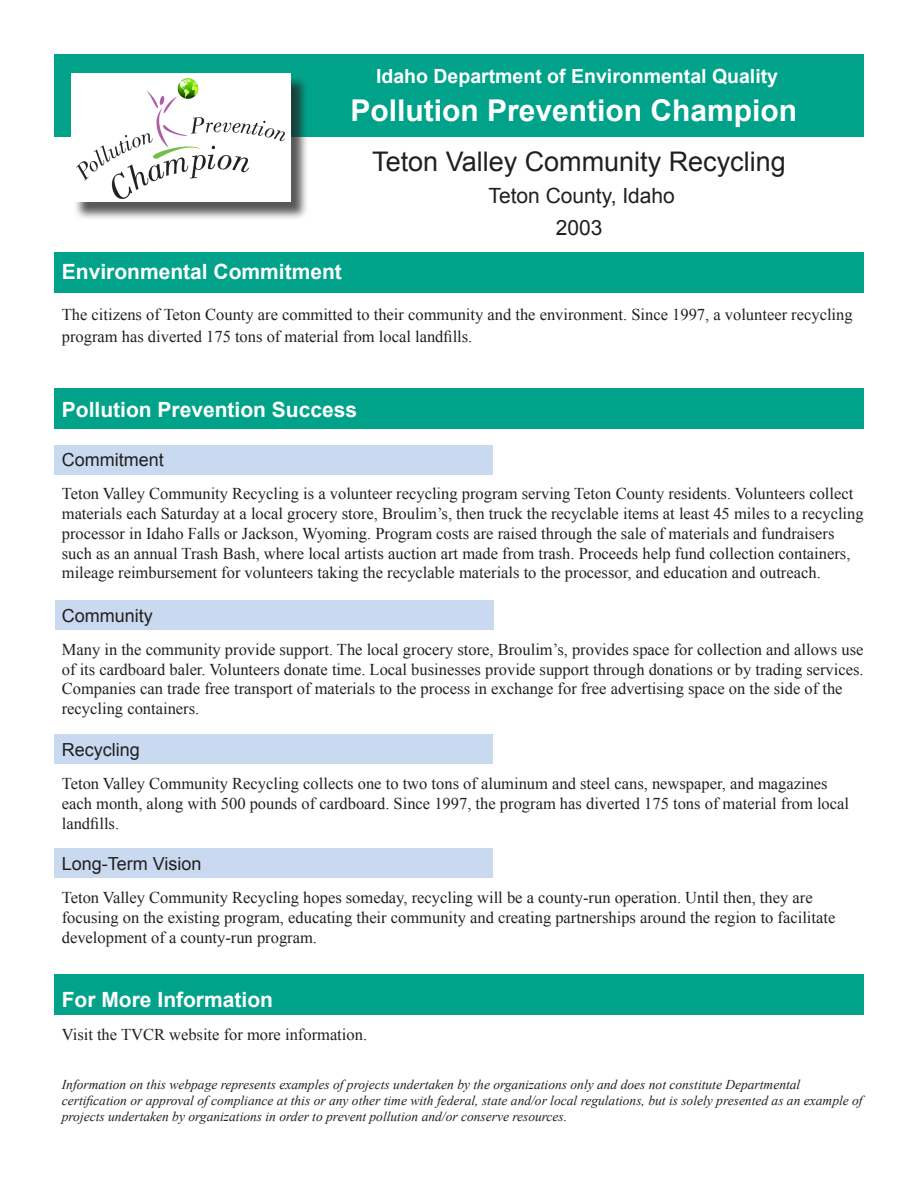
<style>
.page{position:relative;width:918px;height:1188px;background:#fff}
.page>*{position:absolute;margin:0;border:0;box-sizing:border-box;transform-origin:0 0}
.t1{font:700 30px "Arial";color:#fff}
.t2{font:27px "Arial";color:#231f20}
.t3{font:700 21px "Arial";color:#fff}
.t4{font:21px "Arial";color:#231f20}
.t5{font:700 19.5px "Arial";color:#fff}
.t6{font:18px "Arial";color:#231f20}
.t7{font:16.5px/19.8px "Times New Roman";color:#231f20}
.t8{font:italic 13.5px/16.2px "Times New Roman";color:#231f20}
</style>
<div class="page">
<div style="left:54px;top:974px;width:810px;height:40px;background:#00a38a"></div>
<div style="left:54px;top:848px;width:439px;height:30px;background:#c9d9ef"></div>
<div style="left:54px;top:734px;width:439px;height:30px;background:#c9d9ef"></div>
<div style="left:55px;top:600px;width:439px;height:30px;background:#c9d9ef"></div>
<div style="left:54px;top:446px;width:439px;height:29px;background:#c9d9ef"></div>
<div style="left:54px;top:252px;width:810px;height:40px;background:#00a38a"></div>
<div style="left:54px;top:389px;width:810px;height:40px;background:#00a38a"></div>
<div style="left:54px;top:54px;width:810px;height:82px;background:#00a38a"></div>
<div style="left:74px;top:76px;width:242px;height:151px;background:#231f20;opacity:.75"></div>
<img style="left:71px;top:73px;width:219px;height:129px">
<p class="t5" style="left:376px;top:63px;width:403px">Idaho Department of Environmental Quality</p>
<p class="t1" style="left:350px;top:90px;width:448px">Pollution Prevention Champion</p>
<p class="t2" style="left:372px;top:144px;width:415px">Teton Valley Community Recycling</p>
<p class="t4" style="left:489px;top:182px;width:188px">Teton County, Idaho</p>
<p class="t4" style="left:556px;top:214px;width:48px">2003</p>
<p class="t3" style="left:62px;top:257px;width:282px">Environmental Commitment</p>
<p class="t7" style="left:62px;top:304px;width:792px;line-height:21.6px">The citizens of Teton County are committed to their community and the environment. Since 1997, a volunteer recycling program has diverted 175 tons of material from local landfills.</p>
<p class="t3" style="left:62px;top:396px;width:297px">Pollution Prevention Success</p>
<p class="t6" style="left:62px;top:448px;width:104px">Commitment</p>
<p class="t7" style="left:62px;top:484px;width:803px">Teton Valley Community Recycling is a volunteer recycling program serving Teton County residents. Volunteers collect materials each Saturday at a local grocery store, Broulim’s, then truck the recyclable items at least 45 miles to a recycling processor in Idaho Falls or Jackson, Wyoming. Program costs are raised through the sale of materials and fundraisers such as an annual Trash Bash, where local artists auction art made from trash. Proceeds help fund collection containers, mileage reimbursement for volunteers taking the recyclable materials to the processor, and education and outreach.</p>
<p class="t6" style="left:62px;top:603px;width:93px">Community</p>
<p class="t7" style="left:62px;top:639px;width:803px">Many in the community provide support. The local grocery store, Broulim’s, provides space for collection and allows use of its cardboard baler. Volunteers donate time. Local businesses provide support through donations or by trading services.<br>Companies can trade free transport of materials to the process in exchange for free advertising space on the side of the recycling containers.</p>
<p class="t6" style="left:62px;top:738px;width:80px">Recycling</p>
<p class="t7" style="left:62px;top:773px;width:789px">Teton Valley Community Recycling collects one to two tons of aluminum and steel cans, newspaper, and magazines each month, along with 500 pounds of cardboard. Since 1997, the program has diverted 175 tons of material from local landfills.</p>
<p class="t6" style="left:62px;top:852px;width:141px">Long-Term Vision</p>
<p class="t7" style="left:62px;top:888px;width:775px">Teton Valley Community Recycling hopes someday, recycling will be a county-run operation. Until then, they are focusing on the existing program, educating their community and creating partnerships around the region to facilitate development of a county-run program.</p>
<p class="t3" style="left:62px;top:985px;width:213px">For More Information</p>
<p class="t7" style="left:62px;top:1024px;width:307px">Visit the TVCR website for more information.</p>
<p class="t8" style="left:62px;top:1076px;width:802px">Information on this webpage represents examples of projects undertaken by the organizations only and does not constitute Departmental certification or approval of compliance at this or any other time with federal, state and/or local regulations, but is solely presented as an example of projects undertaken by organizations in order to prevent pollution and/or conserve resources.</p>
</div>
